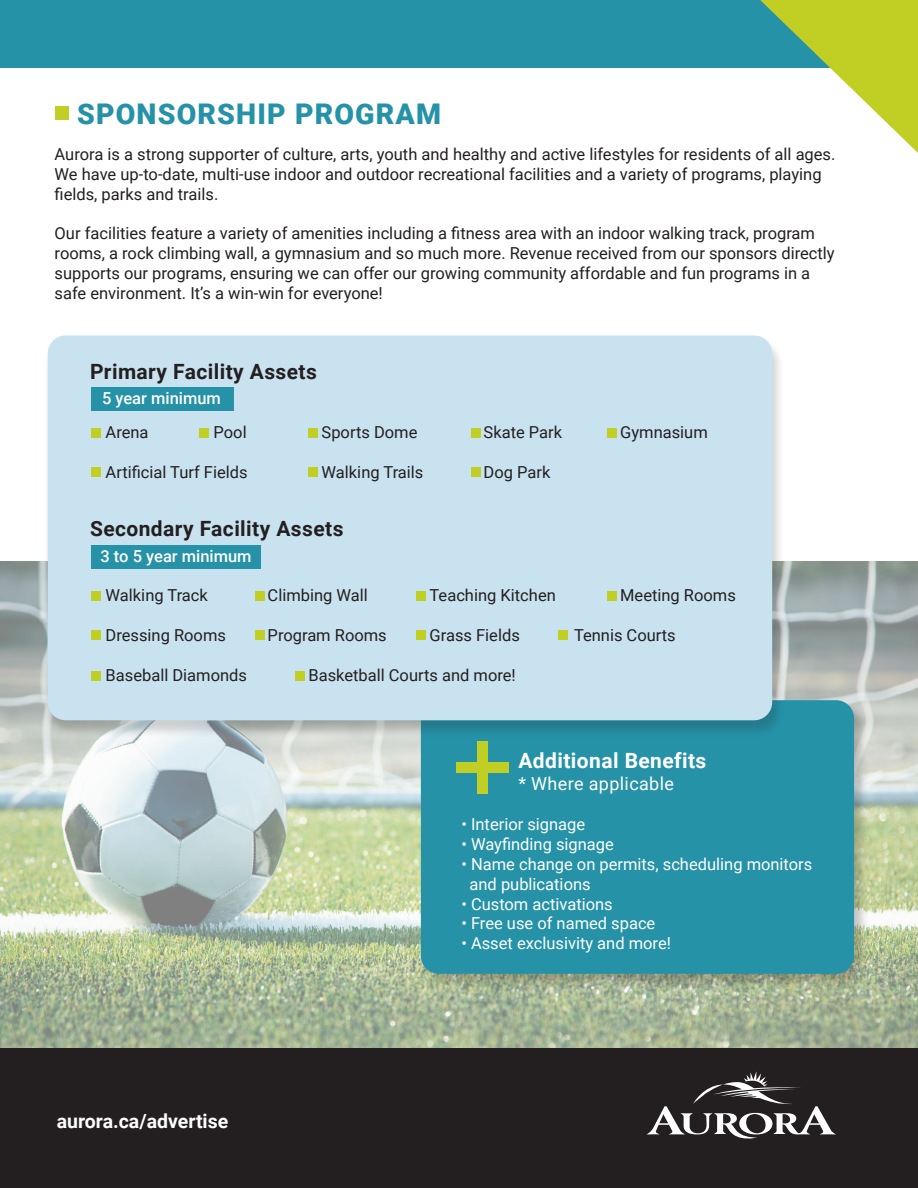
<style>
.page{position:relative;width:918px;height:1188px;background:#fff}
.page>*{position:absolute;margin:0;border:0;box-sizing:border-box;transform-origin:0 0}
.t1{font:900 28.5px "Roboto";letter-spacing:.04em;color:#2592a8}
.t2{font:700 21px "Roboto";letter-spacing:.02em;color:#231f20}
.t3{font:700 21px "Roboto";letter-spacing:.02em;color:#fff}
.t4{font:700 19.5px "Roboto";color:#fff}
.t5{font:18px "Roboto";letter-spacing:.02em;color:#fff}
.t6{font:16.5px/19.8px "Roboto";color:#231f20}
.t7{font:16.5px "Roboto";color:#fff}
.t8{font:500 16.5px "Roboto";color:#fff}
</style>
<div class="page">
<img style="left:0;top:562px;width:918px;height:485px">
<div style="left:419px;top:700px;width:450px;height:290px;background:#231f20;opacity:.25"></div>
<div style="left:421px;top:700px;width:433px;height:274px;background:#2592a8;border-radius:18px"></div>
<div style="left:44px;top:337px;width:740px;height:401px;background:#231f20;opacity:.2"></div>
<div style="left:48px;top:335px;width:724px;height:385px;background:#c9e2f0;border-radius:18px"></div>
<div style="left:92px;top:387px;width:142px;height:23px;background:#2592a8"></div>
<div style="left:92px;top:545px;width:169px;height:24px;background:#2592a8"></div>
<div style="left:0;top:0;width:918px;height:67px;background:#2592a8"></div>
<div style="left:0;top:1048px;width:918px;height:139px;background:#231f20"></div>
<svg style="left:646px;top:1071px;width:190px;height:68px"></svg>
<div style="left:56px;top:107px;width:13px;height:13px;background:#c1ce23"></div>
<div style="left:92px;top:429px;width:9px;height:9px;background:#c1ce23"></div>
<div style="left:92px;top:592px;width:9px;height:9px;background:#c1ce23"></div>
<div style="left:92px;top:467px;width:9px;height:9px;background:#c1ce23"></div>
<div style="left:92px;top:630px;width:9px;height:9px;background:#c1ce23"></div>
<div style="left:92px;top:671px;width:9px;height:9px;background:#c1ce23"></div>
<div style="left:295px;top:671px;width:9px;height:9px;background:#c1ce23"></div>
<div style="left:309px;top:467px;width:9px;height:9px;background:#c1ce23"></div>
<div style="left:255px;top:630px;width:9px;height:9px;background:#c1ce23"></div>
<div style="left:471px;top:467px;width:9px;height:9px;background:#c1ce23"></div>
<div style="left:417px;top:630px;width:9px;height:9px;background:#c1ce23"></div>
<div style="left:559px;top:630px;width:9px;height:9px;background:#c1ce23"></div>
<div style="left:200px;top:429px;width:9px;height:9px;background:#c1ce23"></div>
<div style="left:255px;top:592px;width:9px;height:9px;background:#c1ce23"></div>
<div style="left:309px;top:429px;width:9px;height:9px;background:#c1ce23"></div>
<div style="left:417px;top:592px;width:9px;height:9px;background:#c1ce23"></div>
<div style="left:471px;top:429px;width:9px;height:9px;background:#c1ce23"></div>
<div style="left:608px;top:429px;width:9px;height:9px;background:#c1ce23"></div>
<div style="left:608px;top:592px;width:9px;height:9px;background:#c1ce23"></div>
<div style="left:478px;top:741px;width:10px;height:53px;background:#c1ce23"></div>
<div style="left:457px;top:762px;width:52px;height:11px;background:#c1ce23"></div>
<svg style="left:760px;top:0;width:158px;height:153px"></svg>
<p class="t1" style="left:77px;top:93px;width:366px">SPONSORSHIP PROGRAM</p>
<p class="t6" style="left:55px;top:144px;width:782px">Aurora is a strong supporter of culture, arts, youth and healthy and active lifestyles for residents of all ages.<br>We have up-to-date, multi-use indoor and outdoor recreational facilities and a variety of programs, playing fields, parks and trails.</p>
<p class="t6" style="left:55px;top:223px;width:782px">Our facilities feature a variety of amenities including a fitness area with an indoor walking track, program rooms, a rock climbing wall, a gymnasium and so much more. Revenue received from our sponsors directly</p>
<p class="t6" style="left:55px;top:262px;width:757px">supports our programs, ensuring we can offer our growing community affordable and fun programs in a safe environment. It’s a win-win for everyone!</p>
<p class="t2" style="left:90px;top:357px;width:228px">Primary Facility Assets</p>
<p class="t8" style="left:102px;top:386px;width:120px">5 year minimum</p>
<p class="t6" style="left:106px;top:422px;width:45px">Arena</p>
<p class="t6" style="left:214px;top:422px;width:35px">Pool</p>
<p class="t6" style="left:322px;top:422px;width:97px">Sports Dome</p>
<p class="t6" style="left:484px;top:422px;width:80px">Skate Park</p>
<p class="t6" style="left:620px;top:422px;width:89px">Gymnasium</p>
<p class="t6" style="left:106px;top:461px;width:144px">Artificial Turf Fields</p>
<p class="t6" style="left:322px;top:461px;width:103px">Walking Trails</p>
<p class="t6" style="left:484px;top:461px;width:68px">Dog Park</p>
<p class="t2" style="left:90px;top:514px;width:255px">Secondary Facility Assets</p>
<p class="t8" style="left:100px;top:545px;width:153px">3 to 5 year minimum</p>
<p class="t6" style="left:106px;top:585px;width:104px">Walking Track</p>
<p class="t6" style="left:268px;top:585px;width:102px">Climbing Wall</p>
<p class="t6" style="left:430px;top:585px;width:128px">Teaching Kitchen</p>
<p class="t6" style="left:620px;top:585px;width:117px">Meeting Rooms</p>
<p class="t6" style="left:106px;top:625px;width:122px">Dressing Rooms</p>
<p class="t6" style="left:268px;top:625px;width:121px">Program Rooms</p>
<p class="t6" style="left:430px;top:625px;width:92px">Grass Fields</p>
<p class="t6" style="left:574px;top:625px;width:103px">Tennis Courts</p>
<p class="t6" style="left:106px;top:664px;width:143px">Baseball Diamonds</p>
<p class="t6" style="left:309px;top:664px;width:209px">Basketball Courts and more!</p>
<p class="t3" style="left:518px;top:746px;width:190px">Additional Benefits</p>
<p class="t5" style="left:518px;top:771px;width:157px">* Where applicable</p>
<p class="t4" style="left:57px;top:1108px;width:173px">aurora.ca/advertise</p>
<p class="t7" style="left:461px;top:813px;width:125px">• Interior signage</p>
<p class="t7" style="left:461px;top:833px;width:154px">• Wayfinding signage</p>
<p class="t7" style="left:461px;top:853px;width:352px">• Name change on permits, scheduling monitors</p>
<p class="t7" style="left:470px;top:872px;width:123px">and publications</p>
<p class="t7" style="left:461px;top:892px;width:153px">• Custom activations</p>
<p class="t7" style="left:461px;top:912px;width:196px">• Free use of named space</p>
<p class="t7" style="left:461px;top:932px;width:211px">• Asset exclusivity and more!</p>
</div>
